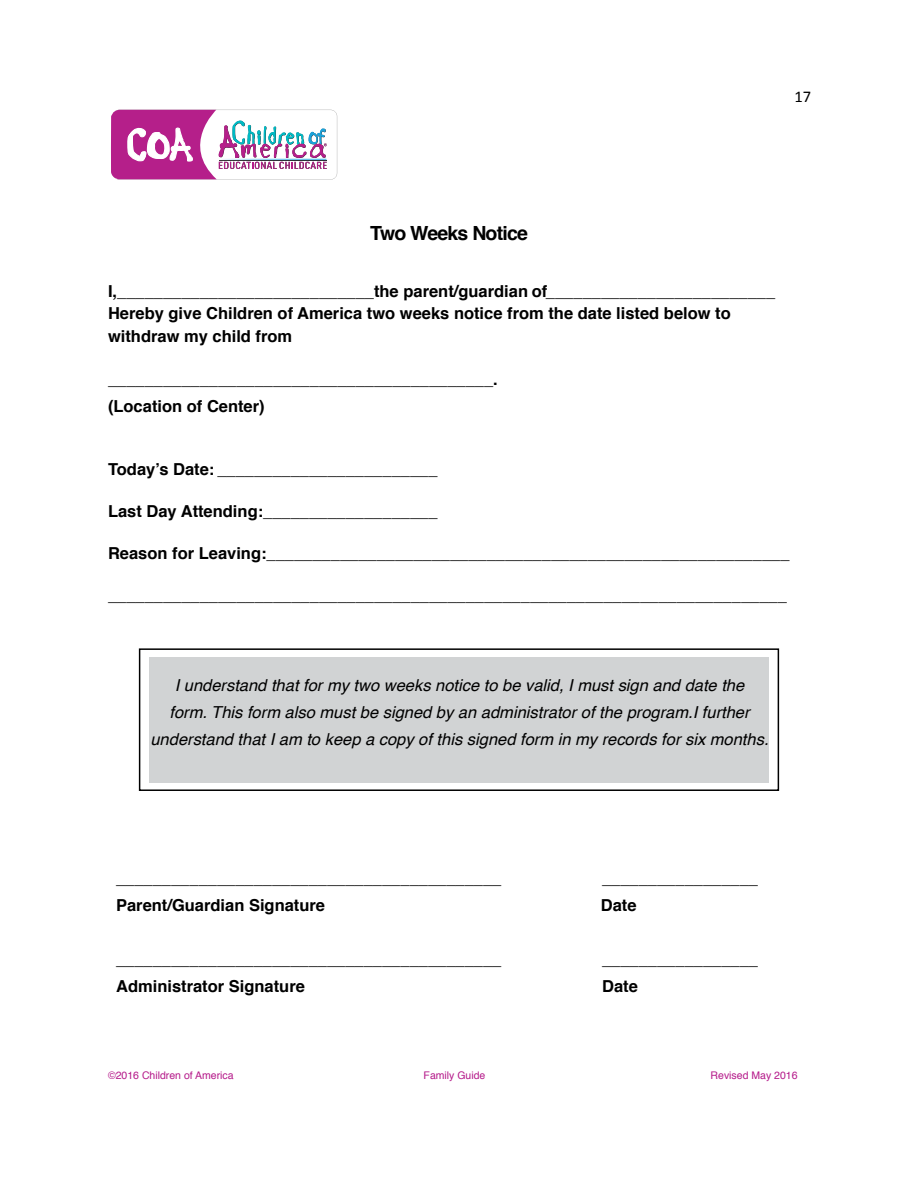
<style>
.page{position:relative;width:918px;height:1188px;background:#fff}
.page>*{position:absolute;margin:0;border:0;box-sizing:border-box;transform-origin:0 0}
.t1{font:700 19.5px "Helvetica";letter-spacing:-.04em;color:#000}
.t2{font:700 16.5px/22.5px "Helvetica";color:#000}
.t3{font:italic 16.5px/27px "Helvetica";color:#000;text-align:center}
.t4{font:16.5px "Calibri";color:#000}
.t5{font:10.5px "Helvetica";color:#b51a8a}
</style>
<div class="page">
<svg style="left:111px;top:110px;width:226px;height:70px"></svg>
<div style="left:139px;top:648px;width:640px;height:143px;border:2px solid #000"></div>
<div style="left:149px;top:657px;width:620px;height:126px;background:#d1d3d4"></div>
<p class="t4" style="left:795px;top:86px;width:18px">17</p>
<p class="t1" style="left:370px;top:217px;width:159px">Two Weeks Notice</p>
<p class="t2" style="left:108px;top:280px;width:669px">I,____________________________the parent/guardian of_________________________<br>Hereby give Children of America two weeks notice from the date listed below to withdraw my child from</p>
<p class="t2" style="left:108px;top:366px;width:391px;line-height:27px">__________________________________________. (Location of Center)</p>
<p class="t2" style="left:108px;top:459px;width:331px">Today’s Date: ________________________</p>
<p class="t2" style="left:108px;top:501px;width:331px">Last Day Attending:___________________</p>
<p class="t2" style="left:108px;top:543px;width:683px">Reason for Leaving:_________________________________________________________</p>
<p class="t2" style="left:108px;top:585px;width:680px">__________________________________________________________________________</p>
<p class="t3" style="left:150px;top:672px;width:620px">I understand that for my two weeks notice to be valid, I must sign and date the<br>form. This form also must be signed by an administrator of the program.I further understand that I am to keep a copy of this signed form in my records for six months.</p>
<p class="t2" style="left:116px;top:867px;width:387px">__________________________________________</p>
<p class="t2" style="left:602px;top:867px;width:157px">_________________</p>
<p class="t2" style="left:116px;top:894px;width:211px">Parent/Guardian Signature</p>
<p class="t2" style="left:601px;top:894px;width:37px">Date</p>
<p class="t2" style="left:116px;top:948px;width:387px">__________________________________________</p>
<p class="t2" style="left:602px;top:948px;width:157px">_________________</p>
<p class="t2" style="left:116px;top:975px;width:190px">Administrator Signature</p>
<p class="t2" style="left:602px;top:975px;width:37px">Date</p>
<p class="t5" style="left:108px;top:1067px;width:127px">©2016 Children of America</p>
<p class="t5" style="left:424px;top:1067px;width:63px">Family Guide</p>
<p class="t5" style="left:711px;top:1067px;width:88px">Revised May 2016</p>
</div>
